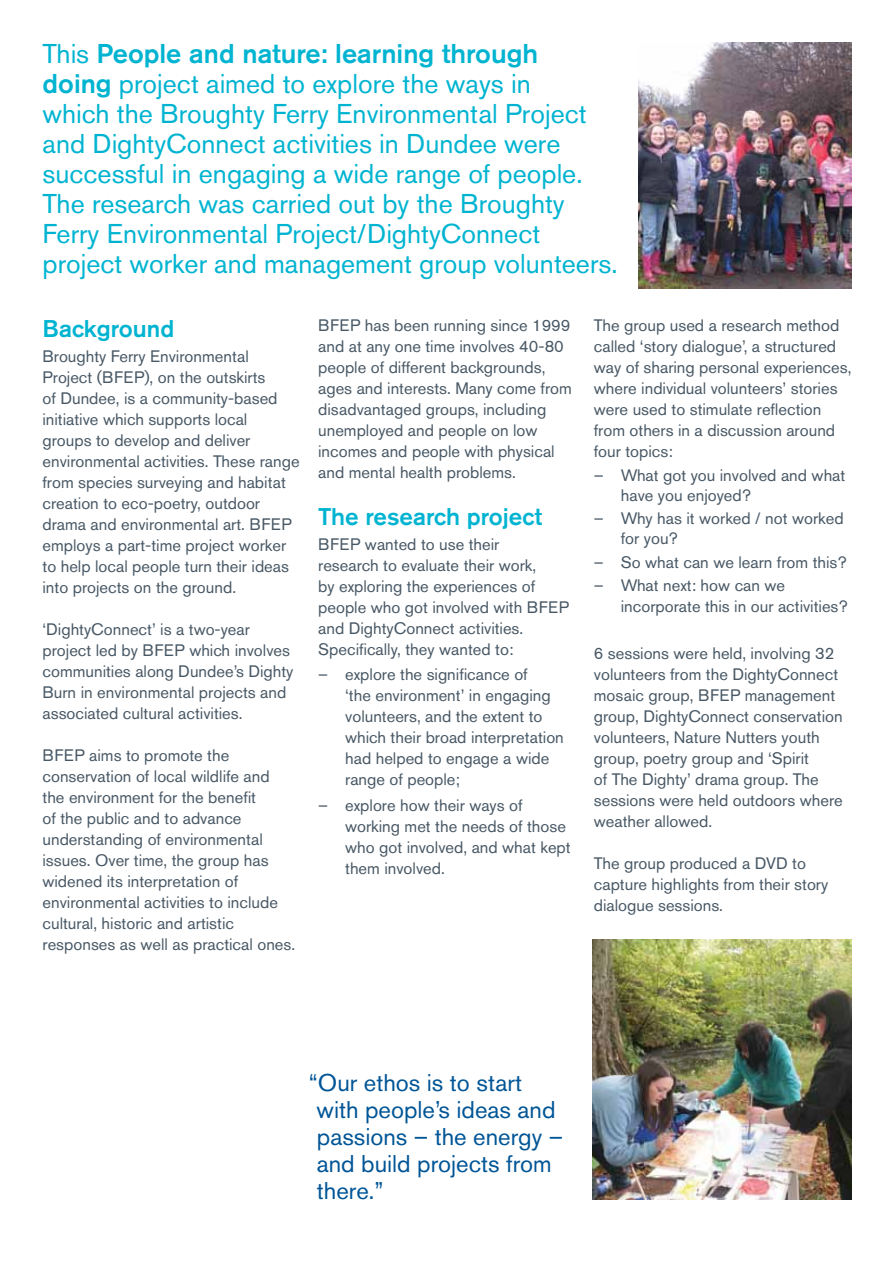
<style>
.page{position:relative;width:893px;height:1263px;background:#fff}
.page>*{position:absolute;margin:0;border:0;box-sizing:border-box;transform-origin:0 0}
.t1{font:27px/30px "Akzidenz Grotesk BE";color:#00b4d1}
.t2{font:24px/27px "Akzidenz Grotesk BE";color:#005596}
.t3{font:500 24px "Akzidenz Grotesk BE";color:#00b4d1}
.t4{font:16.5px/21px "Akzidenz Grotesk BE";color:#485865}
.s1{font-weight:500}
</style>
<div class="page">
<img style="left:638px;top:43px;width:213px;height:246px">
<img style="left:592px;top:940px;width:259px;height:259px">
<p class="t1" style="left:43px;top:38px;width:577px">This <span class="s1">People and nature: learning through<br>doing</span> project aimed to explore the ways in<br>which the Broughty Ferry Environmental Project and DightyConnect activities in Dundee were successful in engaging a wide range of people.<br>The research was carried out by the Broughty Ferry Environmental Project/DightyConnect project worker and management group volunteers.</p>
<h2 class="t3" style="left:43px;top:314px;width:133px">Background</h2>
<p class="t4" style="left:43px;top:346px;width:259px">Broughty Ferry Environmental Project (BFEP), on the outskirts<br>of Dundee, is a community-based initiative which supports local groups to develop and deliver environmental activities. These range from species surveying and habitat creation to eco-poetry, outdoor drama and environmental art. BFEP employs a part-time project worker to help local people turn their ideas into projects on the ground.</p>
<p class="t4" style="left:43px;top:619px;width:252px">‘DightyConnect’ is a two-year project led by BFEP which involves communities along Dundee’s Dighty Burn in environmental projects and associated cultural activities.</p>
<p class="t4" style="left:43px;top:745px;width:254px">BFEP aims to promote the conservation of local wildlife and the environment for the benefit<br>of the public and to advance understanding of environmental issues. Over time, the group has widened its interpretation of environmental activities to include cultural, historic and artistic responses as well as practical ones.</p>
<p class="t4" style="left:318px;top:315px;width:255px">BFEP has been running since 1999 and at any one time involves 40-80 people of different backgrounds, ages and interests. Many come from disadvantaged groups, including unemployed and people on low incomes and people with physical and mental health problems.</p>
<h2 class="t3" style="left:318px;top:502px;width:226px">The research project</h2>
<p class="t4" style="left:318px;top:534px;width:252px">BFEP wanted to use their<br>research to evaluate their work,<br>by exploring the experiences of people who got involved with BFEP and DightyConnect activities.<br>Specifically, they wanted to:</p>
<p class="t4" style="left:345px;top:664px;width:220px;text-indent:-27px">– explore the significance of<br>‘the environment’ in engaging volunteers, and the extent to which their broad interpretation had helped to engage a wide range of people;</p>
<p class="t4" style="left:345px;top:794px;width:227px;text-indent:-27px">– explore how their ways of working met the needs of those who got involved, and what kept them involved.</p>
<p class="t4" style="left:594px;top:315px;width:259px">The group used a research method called ‘story dialogue’, a structured way of sharing personal experiences, where individual volunteers’ stories were used to stimulate reflection from others in a discussion around four topics:</p>
<p class="t4" style="left:621px;top:465px;width:226px;line-height:19.5px;text-indent:-27px">– What got you involved and what have you enjoyed?</p>
<p class="t4" style="left:621px;top:509px;width:224px;line-height:19.5px;text-indent:-27px">– Why has it worked / not worked for you?</p>
<p class="t4" style="left:594px;top:551px;width:254px">– So what can we learn from this?</p>
<p class="t4" style="left:621px;top:575px;width:228px;text-indent:-27px">– What next: how can we incorporate this in our activities?</p>
<p class="t4" style="left:594px;top:642px;width:250px">6 sessions were held, involving 32 volunteers from the DightyConnect mosaic group, BFEP management group, DightyConnect conservation volunteers, Nature Nutters youth group, poetry group and ‘Spirit<br>of The Dighty’ drama group. The sessions were held outdoors where weather allowed.</p>
<p class="t4" style="left:594px;top:852px;width:236px">The group produced a DVD to capture highlights from their story dialogue sessions.</p>
<h2 class="t2" style="left:317px;top:1069px;width:248px;text-indent:-8px">“Our ethos is to start with people’s ideas and passions – the energy – and build projects from there.”</h2>
</div>
